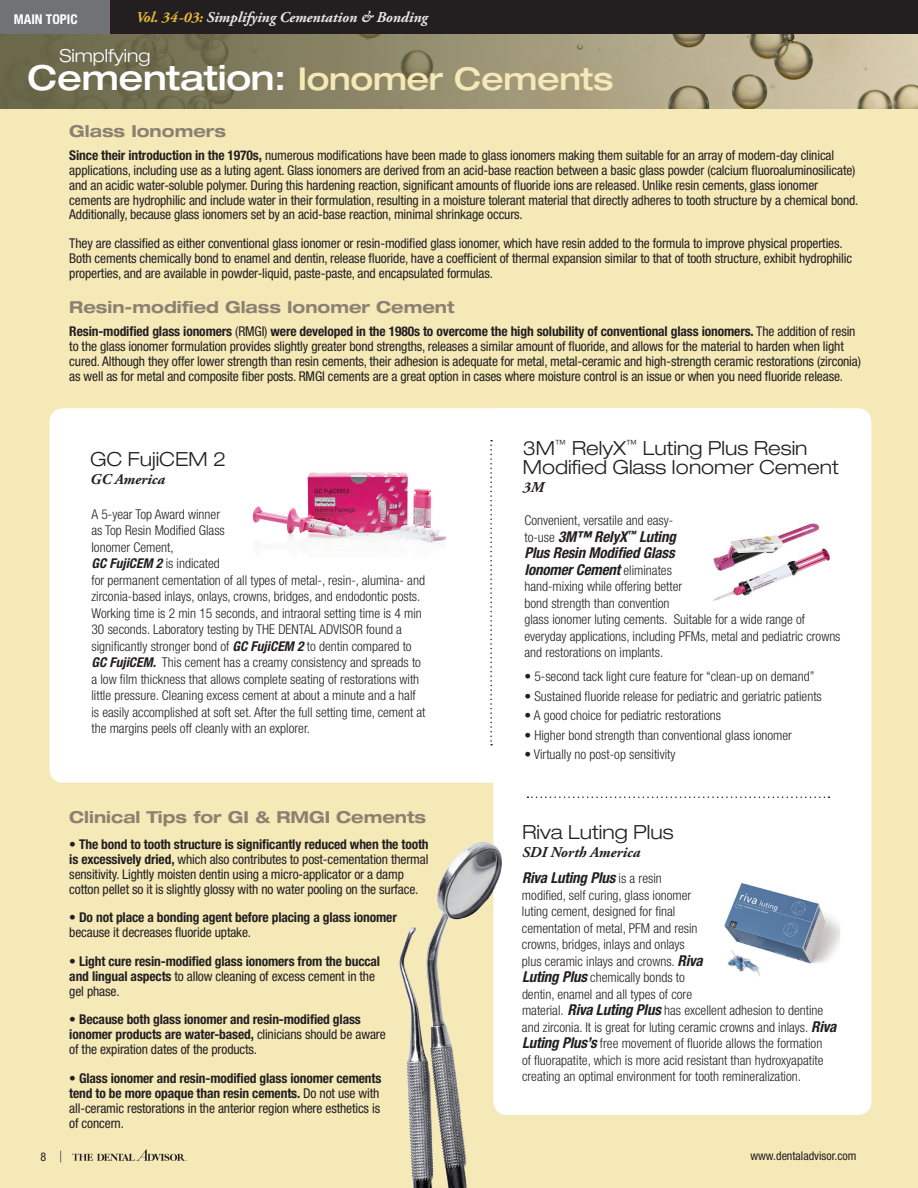
<style>
.page{position:relative;width:918px;height:1188px;background:#fff}
.page>*{position:absolute;margin:0;border:0;box-sizing:border-box;transform-origin:0 0}
.t1{font:500 expanded 31.5px "Helvetica Neue LT Std";letter-spacing:-.01em;color:#f5e9b8}
.t2{font:300 expanded 19.5px/19.5px "Helvetica Neue LT Std";color:#231f20}
.t3{font:300 expanded 18px "Helvetica Neue LT Std";color:#fff}
.t4{font:700 expanded 16.5px "Helvetica Neue LT Std";color:#8c8070}
.t5{font:italic 700 condensed 15px/16.5px "Helvetica Neue LT Std";letter-spacing:-.01em;color:#231f20;text-align:justify}
.t6{font:italic 700 15px "Adobe Garamond Pro";letter-spacing:-.005em;color:#fff}
.t7{font:italic 700 15px "Adobe Garamond Pro";color:#231f20}
.t8{font:condensed 13.5px/15px "Helvetica Neue LT Std";letter-spacing:-.01em;color:#231f20}
.t9{font:300 condensed 13.5px/16.5px "Helvetica Neue LT Std";color:#231f20}
.t10{font:700 condensed 13.5px/15px "Helvetica Neue LT Std";letter-spacing:-.01em;color:#231f20}
.t11{font:700 condensed 13.5px "Helvetica Neue LT Std";color:#fff}
.t12{font:condensed 12px "Helvetica Neue LT Std";color:#231f20}
.s1{color:#fecc39}
.s2{font-size:34.5px;color:#fff}
.s3{font-weight:700}
.s4{font-weight:700;font-style:italic}
.s5{font-weight:400}
.s6{font-weight:300;font-style:normal;font-size:13.5px}
.s7{font-weight:700;font-style:italic;font-size:15px}
</style>
<div class="page">
<div style="left:0;top:34px;width:918px;height:1154px;background:#f5e9b8"></div>
<img style="left:0;top:33px;width:918px;height:75px">
<div style="left:50px;top:408px;width:443px;height:375px;background:#fff"></div>
<div style="left:493px;top:408px;width:378px;height:707px;background:#fff"></div>
<div style="left:695px;top:516px;width:147px;height:91px;background:#fff;border-radius:15px"></div>
<img style="left:713px;top:516px;width:122px;height:91px">
<div style="left:694px;top:515px;width:148px;height:92px;border:1px solid #fff;border-radius:15px"></div>
<svg style="left:527px;top:796px;width:302px;height:2px"></svg>
<div style="left:0;top:0;width:918px;height:33px;background:#231f20"></div>
<div style="left:0;top:0;width:110px;height:33px;background:#717275"></div>
<div style="left:711px;top:873px;width:129px;height:111px;background:#fff;border-radius:15px"></div>
<img style="left:720px;top:873px;width:120px;height:111px">
<svg style="left:72px;top:1149px;width:115px;height:12px"></svg>
<div style="left:238px;top:448px;width:226px;height:109px;background:#fff;border-radius:15px"></div>
<img style="left:241px;top:451px;width:219px;height:106px">
<svg style="left:490px;top:440px;width:2px;height:305px"></svg>
<img style="left:399px;top:828px;width:111px;height:360px">
<p class="t11" style="left:14px;top:11px;width:65px">MAIN TOPIC</p>
<p class="t6" style="left:135px;top:9px;width:294px"><span class="s1">Vol. 34-03:</span> Simplifying Cementation &amp; Bonding</p>
<h3 class="t3" style="left:59px;top:45px;width:92px">Simplfying</h3>
<h1 class="t1" style="left:28px;top:59px;width:588px"><span class="s2">Cementation:</span> Ionomer Cements</h1>
<p class="t4" style="left:69px;top:121px;width:158px">Glass Ionomers</p>
<p class="t8" style="left:69px;top:147px;width:791px"><span class="s3">Since their introduction in the 1970s,</span> numerous modifications have been made to glass ionomers making them suitable for an array of modern-day clinical applications, including use as a luting agent. Glass ionomers are derived from an acid-base reaction between a basic glass powder (calcium fluoroaluminosilicate) and an acidic water-soluble polymer. During this hardening reaction, significant amounts of fluoride ions are released. Unlike resin cements, glass ionomer cements are hydrophilic and include water in their formulation, resulting in a moisture tolerant material that directly adheres to tooth structure by a chemical bond.<br>Additionally, because glass ionomers set by an acid-base reaction, minimal shrinkage occurs.</p>
<p class="t8" style="left:69px;top:236px;width:784px">They are classified as either conventional glass ionomer or resin-modified glass ionomer, which have resin added to the formula to improve physical properties.<br>Both cements chemically bond to enamel and dentin, release fluoride, have a coefficient of thermal expansion similar to that of tooth structure, exhibit hydrophilic properties, and are available in powder-liquid, paste-paste, and encapsulated formulas.</p>
<p class="t4" style="left:69px;top:297px;width:387px">Resin-modified Glass Ionomer Cement</p>
<p class="t8" style="left:69px;top:323px;width:793px"><span class="s3">Resin-modified glass ionomers</span> (RMGI) <span class="s3">were developed in the 1980s to overcome the high solubility of conventional glass ionomers.</span> The addition of resin to the glass ionomer formulation provides slightly greater bond strengths, releases a similar amount of fluoride, and allows for the material to harden when light cured. Although they offer lower strength than resin cements, their adhesion is adequate for metal, metal-ceramic and high-strength ceramic restorations (zirconia) as well as for metal and composite fiber posts. RMGI cements are a great option in cases where moisture control is an issue or when you need fluoride release.</p>
<h2 class="t2" style="left:90px;top:449px;width:138px">GC FujiCEM 2</h2>
<p class="t7" style="left:90px;top:470px;width:77px">GC America</p>
<p class="t9" style="left:92px;top:506px;width:335px">A 5-year Top Award winner<br>as Top Resin Modified Glass<br>Ionomer Cement,<br><span class="s4">GC FujiCEM 2</span> is indicated<br>for permanent cementation of all types of metal-, resin-, alumina- and zirconia-based inlays, onlays, crowns, bridges, and endodontic posts.<br>Working time is 2 min 15 seconds, and intraoral setting time is 4 min 30 seconds. Laboratory testing by THE DENTAL ADVISOR found a significantly stronger bond of <span class="s4">GC FujiCEM 2</span> to dentin compared to <span class="s4">GC FujiCEM.</span> This cement has a creamy consistency and spreads to a low film thickness that allows complete seating of restorations with little pressure. Cleaning excess cement at about a minute and a half is easily accomplished at soft set. After the full setting time, cement at the margins peels off cleanly with an explorer.</p>
<p class="t4" style="left:69px;top:807px;width:358px">Clinical Tips for GI &amp; RMGI Cements</p>
<p class="t8" style="left:69px;top:837px;width:361px">• <span class="s3">The bond to tooth structure is significantly reduced when the tooth is excessively dried,</span> which also contributes to post-cementation thermal sensitivity. Lightly moisten dentin using a micro-applicator or a damp cotton pellet so it is slightly glossy with no water pooling on the surface.</p>
<p class="t10" style="left:69px;top:910px;width:329px"><span class="s5">•</span> Do not place a bonding agent before placing a glass ionomer <span class="s5">because it decreases fluoride uptake.</span></p>
<p class="t10" style="left:69px;top:953px;width:312px"><span class="s5">•</span> Light cure resin-modified glass ionomers from the buccal and lingual aspects <span class="s5">to allow cleaning of excess cement in the gel phase.</span></p>
<p class="t10" style="left:69px;top:1012px;width:318px"><span class="s5">•</span> Because both glass ionomer and resin-modified glass ionomer products are water-based, <span class="s5">clinicians should be aware of the expiration dates of the products.</span></p>
<p class="t10" style="left:69px;top:1070px;width:314px"><span class="s5">•</span> Glass ionomer and resin-modified glass ionomer cements tend to be more opaque than resin cements. <span class="s5">Do not use with all-ceramic restorations in the anterior region where esthetics is of concern.</span></p>
<h2 class="t2" style="left:523px;top:438px;width:318px">3M<sup>™</sup> RelyX<sup>™</sup> Luting Plus Resin<br>Modified Glass Ionomer Cement</h2>
<p class="t7" style="left:523px;top:479px;width:23px">3M</p>
<p class="t9" style="left:524px;top:512px;width:150px">Convenient, versatile and easy-</p>
<p class="t5" style="left:524px;top:528px;width:153px"><span class="s6">to-use</span> 3M™ RelyX<sup>™</sup> Luting Plus Resin Modified Glass Ionomer Cement <span class="s6">eliminates</span></p>
<p class="t9" style="left:524px;top:578px;width:318px">hand-mixing while offering better<br>bond strength than convention<br>glass ionomer luting cements. Suitable for a wide range of everyday applications, including PFMs, metal and pediatric crowns and restorations on implants.</p>
<p class="t9" style="left:524px;top:668px;width:292px">• 5-second tack light cure feature for “clean-up on demand”</p>
<p class="t9" style="left:524px;top:687px;width:299px">• Sustained fluoride release for pediatric and geriatric patients</p>
<p class="t9" style="left:524px;top:707px;width:198px">• A good choice for pediatric restorations</p>
<p class="t9" style="left:524px;top:726px;width:269px">• Higher bond strength than conventional glass ionomer</p>
<p class="t9" style="left:524px;top:746px;width:153px">• Virtually no post-op sensitivity</p>
<h2 class="t2" style="left:522px;top:822px;width:153px">Riva Luting Plus</h2>
<p class="t7" style="left:522px;top:843px;width:120px">SDI North America</p>
<p class="t5" style="left:522px;top:870px;width:141px">Riva Luting Plus <span class="s6">is a resin</span></p>
<p class="t9" style="left:522px;top:887px;width:316px">modified, self curing, glass ionomer<br>luting cement, designed for final<br>cementation of metal, PFM and resin<br>crowns, bridges, inlays and onlays<br>plus ceramic inlays and crowns. <span class="s7">Riva<br>Luting Plus</span> chemically bonds to<br>dentin, enamel and all types of core<br>material. <span class="s7">Riva Luting Plus</span> has excellent adhesion to dentine and zirconia. It is great for luting ceramic crowns and inlays. <span class="s7">Riva Luting Plus’s</span> free movement of fluoride allows the formation<br>of fluorapatite, which is more acid resistant than hydroxyapatite creating an optimal environment for tooth remineralization.</p>
<p class="t12" style="left:40px;top:1150px;width:7px">8</p>
<p class="t12" style="left:750px;top:1149px;width:108px">www.dentaladvisor.com</p>
</div>
